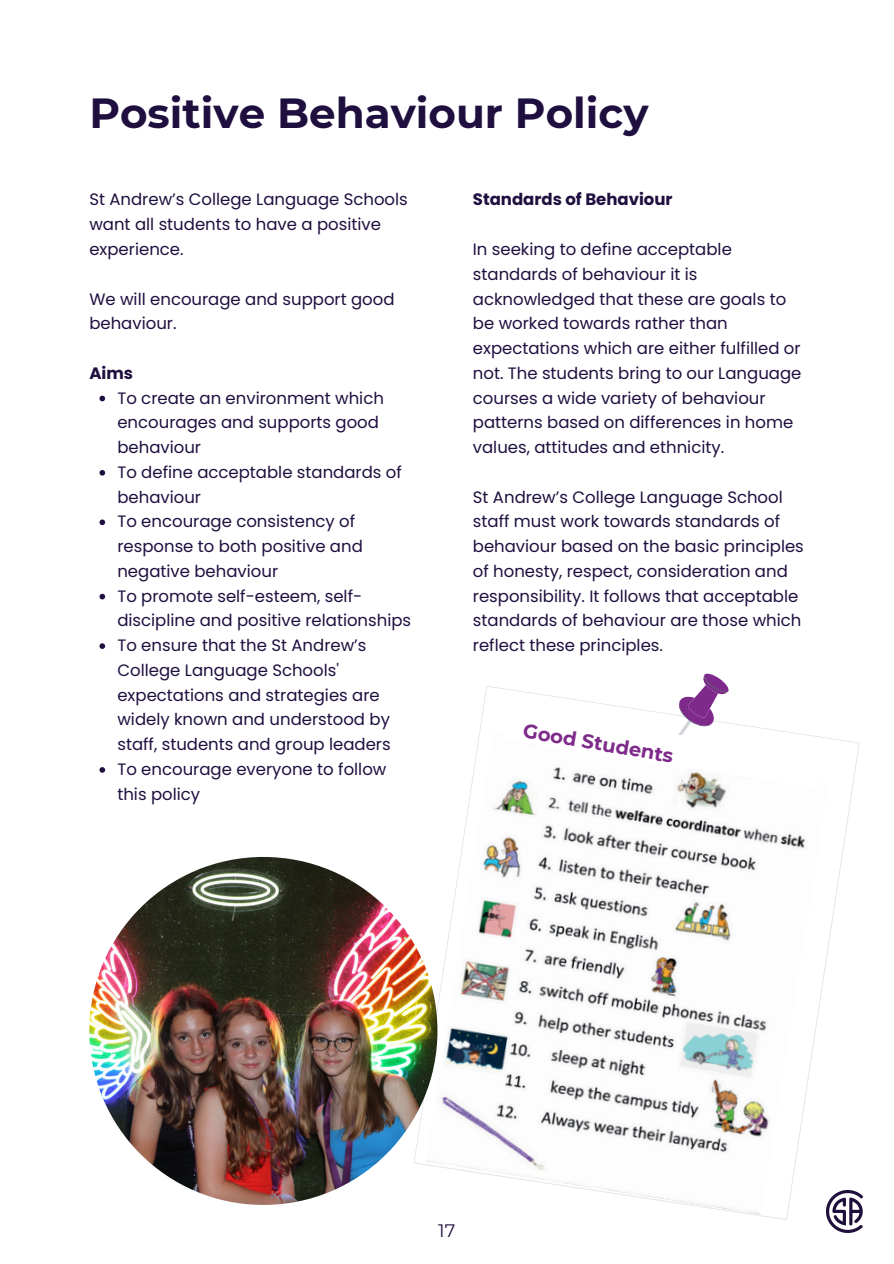
<style>
.page{position:relative;width:894px;height:1264px;background:#fff}
.page>*{position:absolute;margin:0;border:0;box-sizing:border-box;transform-origin:0 0}
.t1{font:700 42px "Montserrat";color:#1f0f3f}
.t2{font:700 19.5px "Montserrat";color:#7e2a8a}
.t3{font:18px "Montserrat";color:#1f0f3f}
.t4{font:16.5px/24.8px "Poppins";color:#1f0f3f}
.t5{font:700 16.5px "Poppins";color:#1f0f3f}
</style>
<div class="page">
<img style="left:425px;top:731px;width:403px;height:483px">
<img style="left:89px;top:857px;width:348px;height:347px;border-radius:50%">
<svg style="left:503px;top:673px;width:316px;height:115px"></svg>
<img style="left:826px;top:1190px;width:36px;height:42px">
<svg style="left:99px;top:396px;width:6px;height:5px"></svg>
<svg style="left:99px;top:470px;width:6px;height:5px"></svg>
<svg style="left:99px;top:519px;width:6px;height:6px"></svg>
<svg style="left:99px;top:594px;width:6px;height:5px"></svg>
<svg style="left:99px;top:643px;width:6px;height:6px"></svg>
<svg style="left:99px;top:767px;width:6px;height:5px"></svg>
<p class="t1" style="left:89px;top:87px;width:560px">Positive Behaviour Policy</p>
<h3 class="t4" style="left:89px;top:187px;width:320px">St Andrew’s College Language Schools want all students to have a positive experience.</h3>
<p class="t4" style="left:89px;top:286px;width:306px">We will encourage and support good behaviour.</p>
<p class="t5" style="left:89px;top:361px;width:45px">Aims</p>
<p class="t4" style="left:117px;top:385px;width:268px">To create an environment which encourages and supports good behaviour</p>
<p class="t4" style="left:117px;top:459px;width:286px">To define acceptable standards of behaviour</p>
<p class="t4" style="left:117px;top:509px;width:247px">To encourage consistency of response to both positive and negative behaviour</p>
<p class="t4" style="left:117px;top:583px;width:295px">To promote self-esteem, self&shy;discipline and positive relationships</p>
<h3 class="t4" style="left:117px;top:633px;width:275px">To ensure that the St Andrew’s<br>College Language Schools' expectations and strategies are widely known and understood by staff, students and group leaders</h3>
<p class="t4" style="left:117px;top:756px;width:270px">To encourage everyone to follow this policy</p>
<p class="t5" style="left:472px;top:188px;width:201px">Standards of Behaviour</p>
<p class="t4" style="left:472px;top:237px;width:330px">In seeking to define acceptable standards of behaviour it is acknowledged that these are goals to be worked towards rather than expectations which are either fulfilled or not. The students bring to our Language courses a wide variety of behaviour patterns based on differences in home values, attitudes and ethnicity.</p>
<h2 class="t4" style="left:472px;top:484px;width:332px">St Andrew’s College Language School staff must work towards standards of behaviour based on the basic principles of honesty, respect, consideration and responsibility. It follows that acceptable standards of behaviour are those which reflect these principles.</h2>
<p class="t2" style="left:525px;top:718px;width:153px;rotate:10deg">Good Students</p>
<p class="t3" style="left:438px;top:1219px;width:19px">17</p>
</div>
